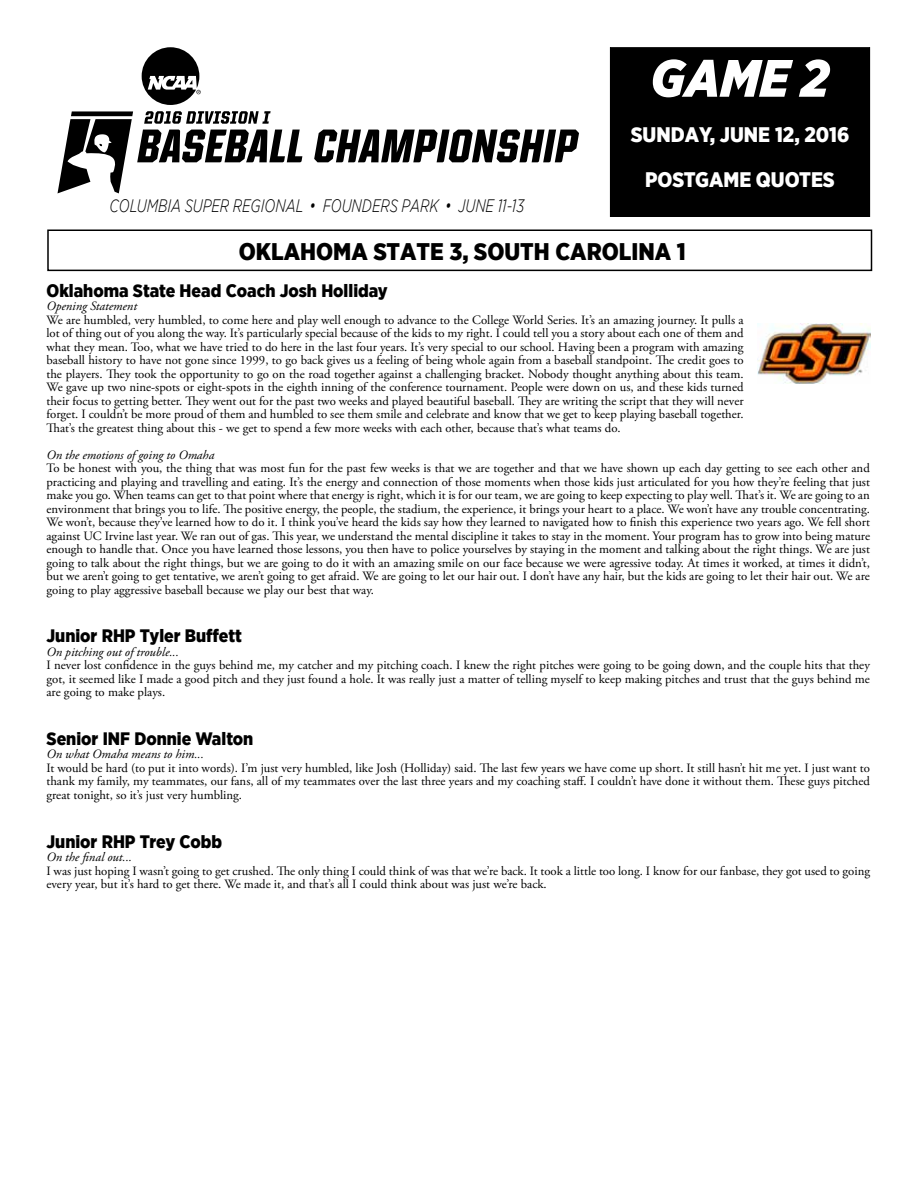
<style>
.page{position:relative;width:918px;height:1188px;background:#fff}
.page>*{position:absolute;margin:0;border:0;box-sizing:border-box;transform-origin:0 0}
.t1{font:italic 900 52.5px "Gotham Narrow";color:#fff}
.t2{font:900 24px "Gotham Narrow";color:#000}
.t3{font:900 21px/45px "Gotham Narrow";color:#fff;text-align:center}
.t4{font:900 18px "Gotham Narrow";color:#000}
.t5{font:italic 300 18px "Gotham Narrow";color:#000;scale:.85 1}
.t6{font:12.75px/13.5px "Adobe Garamond Pro";color:#000;text-align:justify}
.t7{font:italic 12.75px "Adobe Garamond Pro";color:#000}
</style>
<div class="page">
<img style="left:757px;top:324px;width:114px;height:59px">
<div style="left:610px;top:48px;width:260px;height:168px;background:#000"></div>
<div style="left:610px;top:47px;width:260px;height:170px;border:1px solid #000"></div>
<div style="left:47px;top:230px;width:825px;height:41px;border:2px solid #000"></div>
<svg style="left:314px;top:130px;width:265px;height:32px"></svg>
<svg style="left:57px;top:47px;width:245px;height:147px"></svg>
<h3 class="t5" style="left:110px;top:195px;width:489px">COLUMBIA SUPER REGIONAL • FOUNDERS PARK • JUNE 11-13</h3>
<h1 class="t1" style="left:651px;top:44px;width:180px">GAME 2</h1>
<h3 class="t3" style="left:631px;top:112px;width:220px">SUNDAY, JUNE 12, 2016<br>POSTGAME QUOTES</h3>
<h2 class="t2" style="left:239px;top:236px;width:449px">OKLAHOMA STATE 3, SOUTH CAROLINA 1</h2>
<h3 class="t4" style="left:46px;top:279px;width:343px">Oklahoma State Head Coach Josh Holliday</h3>
<p class="t7" style="left:46px;top:299px;width:92px">Opening Statement</p>
<p class="t6" style="left:46px;top:313px;width:699px">We are humbled, very humbled, to come here and play well enough to advance to the College World Series. It’s an amazing journey. It pulls a lot of thing out of you along the way. It’s particularly special because of the kids to my right. I could tell you a story about each one of them and what they mean. Too, what we have tried to do here in the last four years. It’s very special to our school. Having been a program with amazing baseball history to have not gone since 1999, to go back gives us a feeling of being whole again from a baseball standpoint. The credit goes to the players. They took the opportunity to go on the road together against a challenging bracket. Nobody thought anything about this team.<br>We gave up two nine-spots or eight-spots in the eighth inning of the conference tournament. People were down on us, and these kids turned their focus to getting better. They went out for the past two weeks and played beautiful baseball. They are writing the script that they will never forget. I couldn’t be more proud of them and humbled to see them smile and celebrate and know that we get to keep playing baseball together.<br>That’s the greatest thing about this - we get to spend a few more weeks with each other, because that’s what teams do.</p>
<p class="t7" style="left:46px;top:447px;width:169px">On the emotions of going to Omaha</p>
<p class="t6" style="left:46px;top:462px;width:825px">To be honest with you, the thing that was most fun for the past few weeks is that we are together and that we have shown up each day getting to see each other and practicing and playing and travelling and eating. It’s the energy and connection of those moments when those kids just articulated for you how they’re feeling that just make you go. When teams can get to that point where that energy is right, which it is for our team, we are going to keep expecting to play well. That’s it. We are going to an environment that brings you to life. The positive energy, the people, the stadium, the experience, it brings your heart to a place. We won’t have any trouble concentrating.<br>We won’t, because they’ve learned how to do it. I think you’ve heard the kids say how they learned to navigated how to finish this experience two years ago. We fell short against UC Irvine last year. We ran out of gas. This year, we understand the mental discipline it takes to stay in the moment. Your program has to grow into being mature enough to handle that. Once you have learned those lessons, you then have to police yourselves by staying in the moment and talking about the right things. We are just going to talk about the right things, but we are going to do it with an amazing smile on our face because we were agressive today. At times it worked, at times it didn’t, but we aren’t going to get tentative, we aren’t going to get afraid. We are going to let our hair out. I don’t have any hair, but the kids are going to let their hair out. We are going to play aggressive baseball because we play our best that way.</p>
<h3 class="t4" style="left:46px;top:624px;width:197px">Junior RHP Tyler Buffett</h3>
<p class="t7" style="left:46px;top:644px;width:134px">On pitching out of trouble...</p>
<p class="t6" style="left:46px;top:659px;width:825px">I never lost confidence in the guys behind me, my catcher and my pitching coach. I knew the right pitches were going to be going down, and the couple hits that they got, it seemed like I made a good pitch and they just found a hole. It was really just a matter of telling myself to keep making pitches and trust that the guys behind me are going to make plays.</p>
<h3 class="t4" style="left:46px;top:727px;width:208px">Senior INF Donnie Walton</h3>
<p class="t7" style="left:46px;top:747px;width:159px">On what Omaha means to him...</p>
<p class="t6" style="left:46px;top:762px;width:825px">It would be hard (to put it into words). I’m just very humbled, like Josh (Holliday) said. The last few years we have come up short. It still hasn’t hit me yet. I just want to thank my family, my teammates, our fans, all of my teammates over the last three years and my coaching staff. I couldn’t have done it without them. These guys pitched great tonight, so it’s just very humbling.</p>
<h3 class="t4" style="left:46px;top:829px;width:177px">Junior RHP Trey Cobb</h3>
<p class="t7" style="left:46px;top:849px;width:87px">On the final out...</p>
<p class="t6" style="left:46px;top:864px;width:825px">I was just hoping I wasn’t going to get crushed. The only thing I could think of was that we’re back. It took a little too long. I know for our fanbase, they got used to going every year, but it’s hard to get there. We made it, and that’s all I could think about was just we’re back.</p>
</div>
